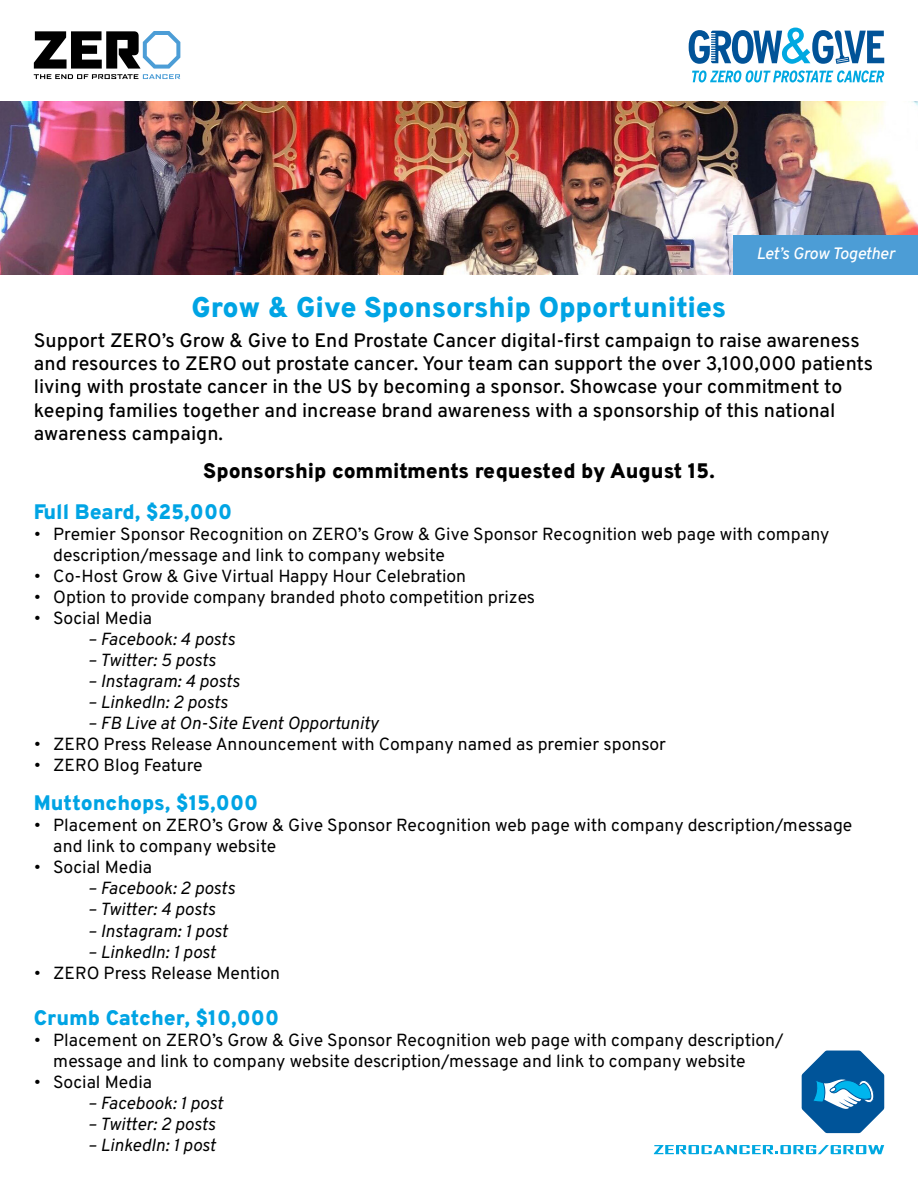
<style>
.page{position:relative;width:918px;height:1188px;background:#fff}
.page>*{position:absolute;margin:0;border:0;box-sizing:border-box;transform-origin:0 0}
.t1{font:900 28.5px "Overpass";color:#00a4e4}
.t2{font:900 21px "Overpass";color:#00a4e4}
.t3{font:900 21px "Overpass";color:#000}
.t4{font:500 19.5px/23.4px "Overpass";color:#000}
.t5{font:17.55px/21px "Overpass";color:#000}
.t6{font:italic 17.55px "Overpass";color:#000}
.t7{font:italic 500 16.5px "Overpass";letter-spacing:-.015em;color:#fff}
</style>
<div class="page">
<svg style="left:34px;top:31px;width:146px;height:48px"></svg>
<img style="left:0;top:102px;width:918px;height:173px">
<div style="left:733px;top:235px;width:185px;height:40px;background:#4c9dd6"></div>
<svg style="left:692px;top:70px;width:192px;height:12px"></svg>
<svg style="left:689px;top:28px;width:195px;height:36px"></svg>
<svg style="left:654px;top:1145px;width:230px;height:9px"></svg>
<svg style="left:802px;top:1051px;width:82px;height:82px"></svg>
<p class="t7" style="left:756px;top:241px;width:140px">Let’s Grow Together</p>
<p class="t1" style="left:192px;top:284px;width:536px">Grow &amp; Give Sponsorship Opportunities</p>
<p class="t4" style="left:34px;top:327px;width:841px">Support ZERO’s Grow &amp; Give to End Prostate Cancer digital-first campaign to raise awareness and resources to ZERO out prostate cancer. Your team can support the over 3,100,000 patients living with prostate cancer in the US by becoming a sponsor. Showcase your commitment to keeping families together and increase brand awareness with a sponsorship of this national awareness campaign.</p>
<p class="t3" style="left:203px;top:454px;width:513px">Sponsorship commitments requested by August 15.</p>
<p class="t2" style="left:34px;top:495px;width:200px">Full Beard, $25,000</p>
<p class="t5" style="left:53px;top:523px;width:778px;text-indent:-20px">• Premier Sponsor Recognition on ZERO’s Grow &amp; Give Sponsor Recognition web page with company description/message and link to company website</p>
<p class="t5" style="left:34px;top:565px;width:434px">• Co-Host Grow &amp; Give Virtual Happy Hour Celebration</p>
<p class="t5" style="left:34px;top:586px;width:503px">• Option to provide company branded photo competition prizes</p>
<p class="t5" style="left:34px;top:607px;width:120px">• Social Media</p>
<p class="t6" style="left:88px;top:625px;width:149px">– Facebook: 4 posts</p>
<p class="t6" style="left:88px;top:646px;width:130px">– Twitter: 5 posts</p>
<p class="t6" style="left:88px;top:667px;width:154px">– Instagram: 4 posts</p>
<p class="t6" style="left:88px;top:688px;width:142px">– LinkedIn: 2 posts</p>
<p class="t6" style="left:88px;top:709px;width:292px">– FB Live at On-Site Event Opportunity</p>
<p class="t5" style="left:34px;top:733px;width:634px">• ZERO Press Release Announcement with Company named as premier sponsor</p>
<p class="t5" style="left:34px;top:754px;width:170px">• ZERO Blog Feature</p>
<p class="t2" style="left:34px;top:786px;width:226px">Muttonchops, $15,000</p>
<p class="t5" style="left:53px;top:814px;width:801px;text-indent:-20px">• Placement on ZERO’s Grow &amp; Give Sponsor Recognition web page with company description/message and link to company website</p>
<p class="t5" style="left:34px;top:856px;width:120px">• Social Media</p>
<p class="t6" style="left:88px;top:874px;width:149px">– Facebook: 2 posts</p>
<p class="t6" style="left:88px;top:895px;width:129px">– Twitter: 4 posts</p>
<p class="t6" style="left:88px;top:916px;width:141px">– Instagram: 1 post</p>
<p class="t6" style="left:88px;top:937px;width:130px">– LinkedIn: 1 post</p>
<p class="t5" style="left:34px;top:961px;width:248px">• ZERO Press Release Mention</p>
<p class="t2" style="left:34px;top:1001px;width:247px">Crumb Catcher, $10,000</p>
<p class="t5" style="left:53px;top:1029px;width:732px;text-indent:-20px">• Placement on ZERO’s Grow &amp; Give Sponsor Recognition web page with company description/ message and link to company website description/message and link to company website</p>
<p class="t5" style="left:34px;top:1071px;width:120px">• Social Media</p>
<p class="t6" style="left:88px;top:1089px;width:137px">– Facebook: 1 post</p>
<p class="t6" style="left:88px;top:1110px;width:129px">– Twitter: 2 posts</p>
<p class="t6" style="left:88px;top:1131px;width:130px">– LinkedIn: 1 post</p>
</div>
